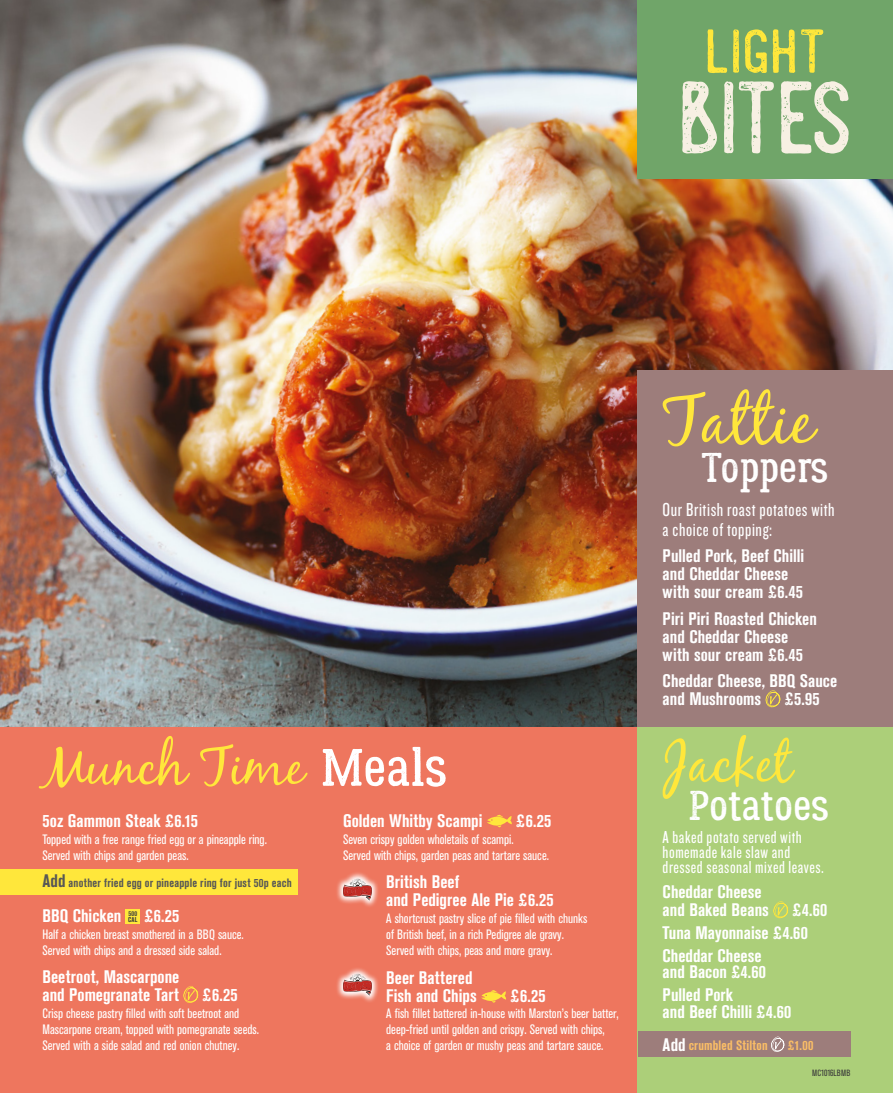
<style>
.page{position:relative;width:893px;height:1093px;background:#fff}
.page>*{position:absolute;margin:0;border:0;box-sizing:border-box;transform-origin:0 0}
.t1{font:114.9px "Steelworks Vintage Demo";letter-spacing:-.03em;color:#f7f0e3}
.t2{font:69.3px "Steelworks Vintage Demo";color:#ffe73b;scale:1.05 1}
.t3{font:69px "Black Jack";color:#ffe73b}
.t4{font:56.55px "Black Jack";color:#ffe73b}
.t5{font:53.4px "Black Jack";color:#ffe73b}
.t6{font:41.55px "Lumberjack Rough";color:#fff}
.t7{font:19.5px/19.5px "Knockout 28 Junior Feathrwt";letter-spacing:.03em;color:#fff}
.t8{font:700 condensed 18px/18px "Akzidenz Grotesk BE";color:#fff}
.t9{font:18px/15px "Knockout 28 Junior Feathrwt";letter-spacing:.03em;color:#fff}
.t10{font:condensed 13.5px/16.2px "Akzidenz Grotesk BE";color:#fff}
.t11{font:700 condensed 13.5px "Akzidenz Grotesk BE";letter-spacing:.015em;color:#fbbe66}
.t12{font:700 condensed 12px "Akzidenz Grotesk BE";letter-spacing:.015em;color:#575756}
.t13{font:condensed 9px "Akzidenz Grotesk BE";color:#3c3c3b}
.t14{font:700 condensed 7.05px/5.8px "Akzidenz Grotesk BE";letter-spacing:.02em;color:#3c3c3b}
.s1{font-family:"Lumberjack Rough";font-size:52.5px;color:#fff}
.s2{font-size:18px}
.s3{font-size:18px;color:#fff}
</style>
<div class="page">
<img style="left:0;top:0;width:893px;height:727px">
<div style="left:0;top:727px;width:638px;height:366px;background:#ee765e"></div>
<div style="left:0;top:870px;width:297px;height:25px;background:#ffe73b"></div>
<div style="left:126px;top:909px;width:14px;height:14px;background:#ffe73b"></div>
<svg style="left:183px;top:986px;width:16px;height:17px"></svg>
<svg style="left:487px;top:814px;width:25px;height:13px"></svg>
<svg style="left:481px;top:990px;width:25px;height:13px"></svg>
<div style="left:638px;top:0;width:255px;height:179px;background:#70a569"></div>
<div style="left:638px;top:370px;width:255px;height:357px;background:#9d7d7b"></div>
<svg style="left:765px;top:690px;width:16px;height:18px"></svg>
<div style="left:638px;top:727px;width:255px;height:366px;background:#accf79"></div>
<div style="left:638px;top:1031px;width:212px;height:25px;background:#9d7d7b"></div>
<svg style="left:773px;top:901px;width:15px;height:18px"></svg>
<svg style="left:771px;top:1036px;width:14px;height:16px"></svg>
<svg style="left:337px;top:872px;width:41px;height:35px"></svg>
<svg style="left:343px;top:879px;width:29px;height:22px"></svg>
<svg style="left:337px;top:968px;width:41px;height:34px"></svg>
<svg style="left:343px;top:974px;width:29px;height:22px"></svg>
<h2 class="t2" style="left:705px;top:12px;width:117px">light</h2>
<h1 class="t1" style="left:678px;top:52px;width:177px">bites</h1>
<h3 class="t5" style="left:43px;top:733px;width:406px">Munch Time <span class="s1">Meals</span></h3>
<h3 class="t8" style="left:43px;top:812px;width:157px">5oz Gammon Steak £6.15</h3>
<p class="t10" style="left:43px;top:831px;width:226px">Topped with a free range fried egg or a pineapple ring.<br>Served with chips and garden peas.</p>
<h3 class="t8" style="left:343px;top:812px;width:141px">Golden Whitby Scampi</h3>
<h3 class="t8" style="left:516px;top:812px;width:37px">£6.25</h3>
<p class="t10" style="left:343px;top:831px;width:208px">Seven crispy golden wholetails of scampi.<br>Served with chips, garden peas and tartare sauce.</p>
<h3 class="t8" style="left:386px;top:873px;width:169px">British Beef<br>and Pedigree Ale Pie £6.25</h3>
<p class="t10" style="left:386px;top:910px;width:203px">A shortcrust pastry slice of pie filled with chunks of British beef, in a rich Pedigree ale gravy.<br>Served with chips, peas and more gravy.</p>
<h3 class="t8" style="left:386px;top:968px;width:92px">Beer Battered<br>Fish and Chips</h3>
<p class="t12" style="left:43px;top:876px;width:251px"><span class="s2">Add</span> another fried egg or pineapple ring for just 50p each</p>
<h3 class="t8" style="left:43px;top:907px;width:80px">BBQ Chicken</h3>
<p class="t14" style="left:128px;top:910px;width:11px">500<br>CAL</p>
<h3 class="t8" style="left:144px;top:907px;width:37px">£6.25</h3>
<p class="t10" style="left:43px;top:926px;width:203px">Half a chicken breast smothered in a BBQ sauce.<br>Served with chips and a dressed side salad.</p>
<h3 class="t8" style="left:43px;top:968px;width:138px">Beetroot, Mascarpone and Pomegranate Tart</h3>
<h3 class="t8" style="left:203px;top:986px;width:37px">£6.25</h3>
<p class="t10" style="left:43px;top:1005px;width:218px">Crisp cheese pastry filled with soft beetroot and<br>Mascarpone cream, topped with pomegranate seeds.<br>Served with a side salad and red onion chutney.</p>
<h3 class="t8" style="left:511px;top:986px;width:37px">£6.25</h3>
<p class="t10" style="left:386px;top:1005px;width:234px">A fish fillet battered in-house with Marston’s beer batter, deep-fried until golden and crispy. Served with chips,<br>a choice of garden or mushy peas and tartare sauce.</p>
<h3 class="t3" style="left:663px;top:378px;width:153px">Tattie</h3>
<h3 class="t6" style="left:701px;top:442px;width:129px">Toppers</h3>
<h3 class="t7" style="left:663px;top:499px;width:173px">Our British roast potatoes with a choice of topping:</h3>
<h3 class="t8" style="left:663px;top:547px;width:143px">Pulled Pork, Beef Chilli and Cheddar Cheese with sour cream £6.45</h3>
<h3 class="t8" style="left:663px;top:609px;width:156px">Piri Piri Roasted Chicken and Cheddar Cheese with sour cream £6.45</h3>
<h3 class="t8" style="left:663px;top:672px;width:176px">Cheddar Cheese, BBQ Sauce and Mushrooms</h3>
<h3 class="t8" style="left:785px;top:690px;width:36px">£5.95</h3>
<h3 class="t4" style="left:663px;top:728px;width:130px">Jacket</h3>
<h3 class="t9" style="left:663px;top:829px;width:163px">A baked potato served with homemade kale slaw and dressed seasonal mixed leaves.</h3>
<h3 class="t8" style="left:663px;top:883px;width:108px">Cheddar Cheese and Baked Beans</h3>
<h3 class="t6" style="left:688px;top:780px;width:142px">Potatoes</h3>
<h3 class="t8" style="left:663px;top:898px;width:166px;line-height:23px;text-indent:130px">£4.60<br>Tuna Mayonnaise £4.60<br>Cheddar Cheese</h3>
<h3 class="t8" style="left:663px;top:961px;width:105px;line-height:23px">and Bacon £4.60<br>Pulled Pork</h3>
<h3 class="t8" style="left:663px;top:1003px;width:130px">and Beef Chilli £4.60</h3>
<p class="t11" style="left:663px;top:1037px;width:107px"><span class="s3">Add</span> crumbled Stilton</p>
<p class="t11" style="left:788px;top:1037px;width:27px">£1.00</p>
<p class="t13" style="left:812px;top:1068px;width:40px">MC1016LBMB</p>
</div>
